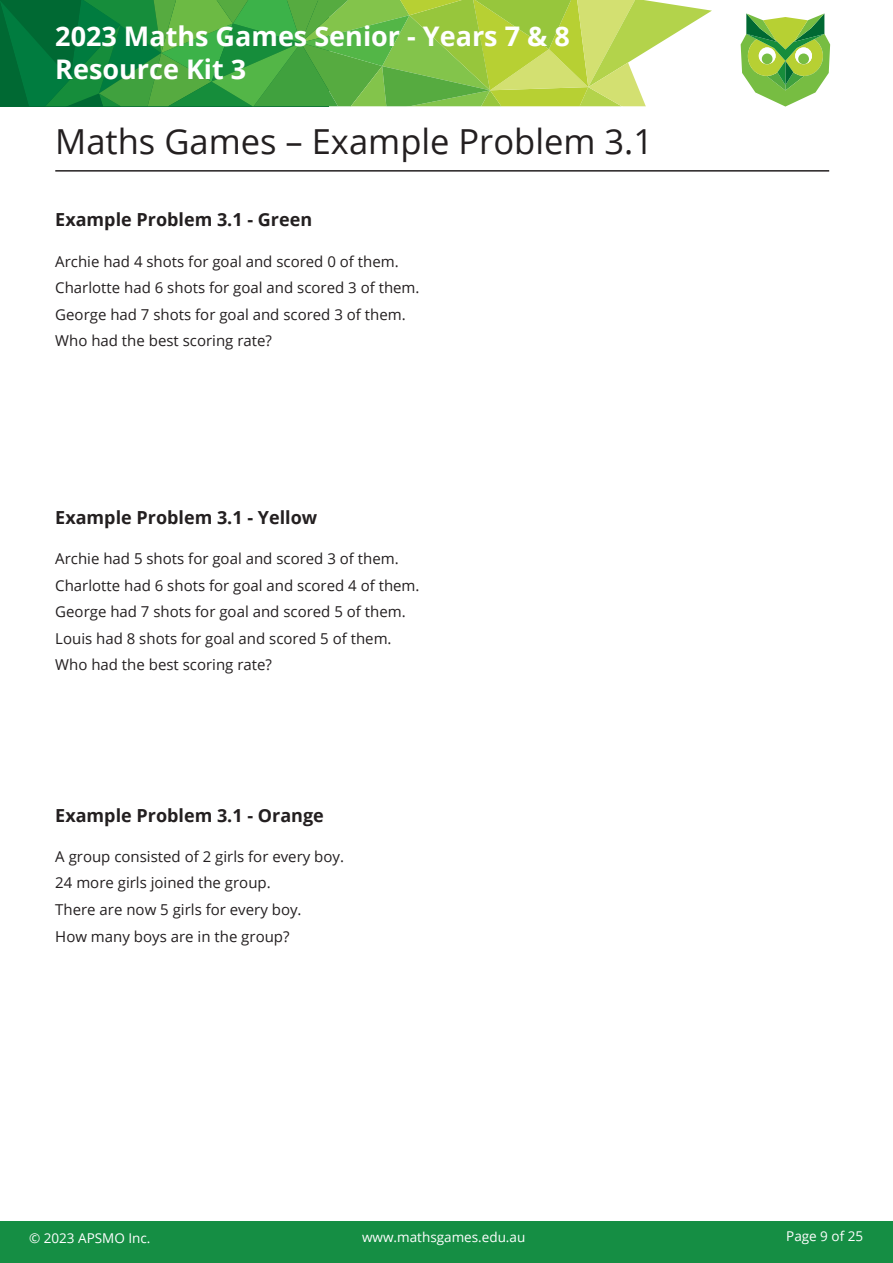
<style>
.page{position:relative;width:893px;height:1263px;background:#fff}
.page>*{position:absolute;margin:0;border:0;box-sizing:border-box;transform-origin:0 0}
.t1{font:34.5px "Open Sans";color:#231f20}
.t2{font:700 27px/32.4px "Open Sans";color:#fff}
.t3{font:700 18px "Open Sans";color:#231f20}
.t4{font:15px "Open Sans";color:#231f20}
.t5{font:13.5px "Open Sans";color:#fff}
</style>
<div class="page">
<div style="left:0;top:1222px;width:893px;height:41px;background:#158e44"></div>
<svg style="left:0;top:0;width:712px;height:106px;background:#6eb452"></svg>
<svg style="left:741px;top:13px;width:89px;height:94px"></svg>
<div style="left:762px;top:54px;width:10px;height:10px;background:#77bd42;border-radius:50%"></div>
<div style="left:798px;top:54px;width:11px;height:10px;background:#77bd42;border-radius:50%"></div>
<hr style="left:55px;top:170px;width:774px;height:2px;background:#231f20">
<h2 class="t2" style="left:55px;top:19px;width:516px">2023 Maths Games Senior - Years 7 &amp; 8<br>Resource Kit 3</h2>
<p class="t1" style="left:55px;top:118px;width:599px">Maths Games – Example Problem 3.1</p>
<p class="t3" style="left:55px;top:207px;width:258px">Example Problem 3.1 - Green</p>
<p class="t4" style="left:55px;top:251px;width:345px">Archie had 4 shots for goal and scored 0 of them.</p>
<p class="t4" style="left:55px;top:277px;width:366px">Charlotte had 6 shots for goal and scored 3 of them.</p>
<p class="t4" style="left:55px;top:304px;width:352px">George had 7 shots for goal and scored 3 of them.</p>
<p class="t4" style="left:55px;top:330px;width:218px">Who had the best scoring rate?</p>
<p class="t3" style="left:55px;top:505px;width:263px">Example Problem 3.1 - Yellow</p>
<p class="t4" style="left:55px;top:549px;width:345px">Archie had 5 shots for goal and scored 3 of them.</p>
<p class="t4" style="left:55px;top:575px;width:366px">Charlotte had 6 shots for goal and scored 4 of them.</p>
<p class="t4" style="left:55px;top:602px;width:352px">George had 7 shots for goal and scored 5 of them.</p>
<p class="t4" style="left:55px;top:628px;width:338px">Louis had 8 shots for goal and scored 5 of them.</p>
<p class="t4" style="left:55px;top:655px;width:218px">Who had the best scoring rate?</p>
<p class="t3" style="left:55px;top:802px;width:270px">Example Problem 3.1 - Orange</p>
<p class="t4" style="left:55px;top:846px;width:290px">A group consisted of 2 girls for every boy.</p>
<p class="t4" style="left:55px;top:873px;width:217px">24 more girls joined the group.</p>
<p class="t4" style="left:55px;top:899px;width:248px">There are now 5 girls for every boy.</p>
<p class="t4" style="left:55px;top:926px;width:236px">How many boys are in the group?</p>
<p class="t5" style="left:29px;top:1229px;width:123px">© 2023 APSMO Inc.</p>
<p class="t5" style="left:362px;top:1228px;width:165px">www.mathsgames.edu.au</p>
<p class="t5" style="left:786px;top:1227px;width:79px">Page 9 of 25</p>
</div>
